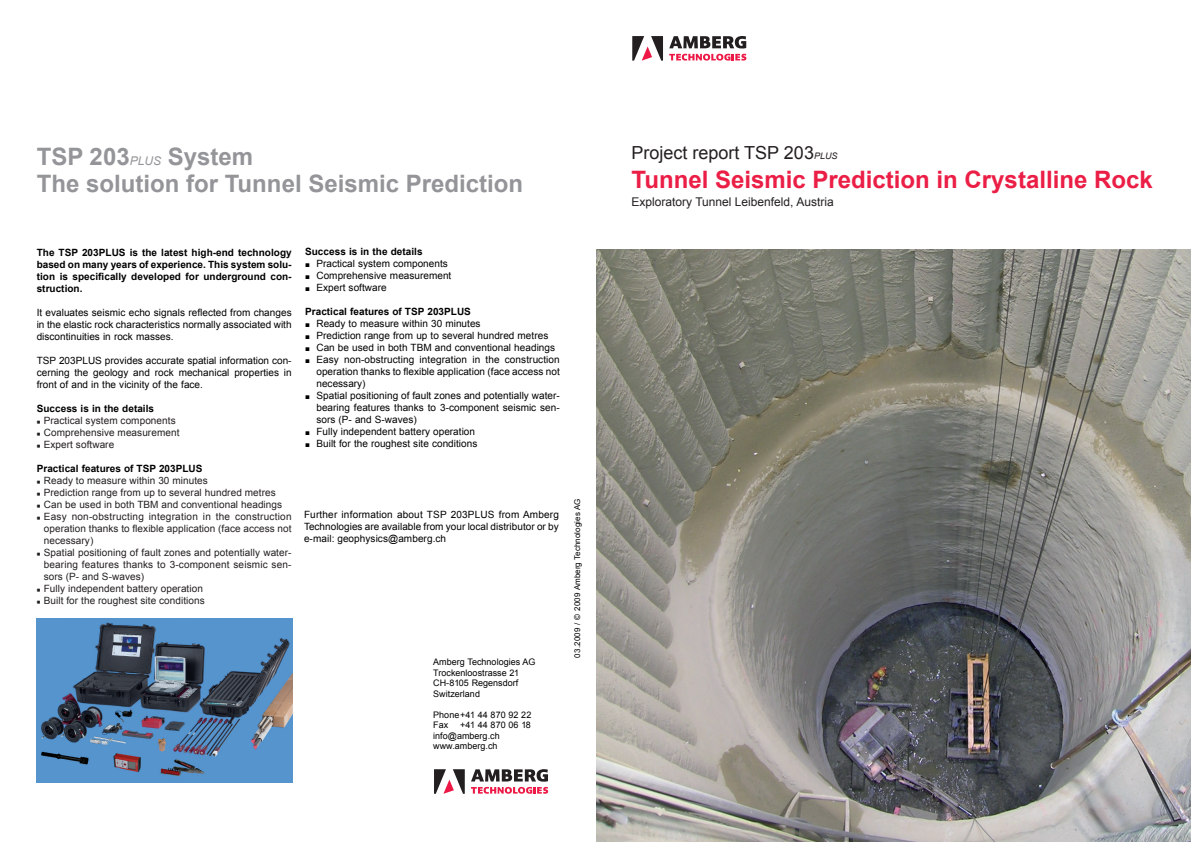
<style>
.page{position:relative;width:1191px;height:842px;background:#fff}
.page>*{position:absolute;margin:0;border:0;box-sizing:border-box;transform-origin:0 0}
.t1{font:700 24px/27px "Arial";color:#939598}
.t2{font:700 24px "Arial";color:#eb1e46}
.t3{font:18px "Arial";color:#231f20}
.t4{font:12px "Arial";color:#231f20}
.t5{font:10px/12px "Arial";letter-spacing:.005em;color:#000;text-align:justify}
.t6{font:10px/12px "Arial";letter-spacing:.005em;color:#231f20}
.t7{font:700 10px/12px "Arial";letter-spacing:.005em;color:#000;text-align:justify}
.t8{font:9px/10.5px "Arial";letter-spacing:.005em;color:#000}
.t9{font:8px "Arial";letter-spacing:.005em;color:#000}
.s1{font-weight:400;font-style:italic;font-size:12px}
.s2{font-size:8px}
.s3{font-style:italic;font-size:9px}
</style>
<div class="page">
<img style="left:596px;top:249px;width:595px;height:593px">
<svg style="left:632px;top:36px;width:31px;height:25px"></svg>
<svg style="left:669px;top:36px;width:77px;height:25px"></svg>
<svg style="left:434px;top:769px;width:31px;height:25px"></svg>
<svg style="left:471px;top:769px;width:77px;height:25px"></svg>
<img style="left:36px;top:618px;width:256px;height:165px">
<h1 class="t1" style="left:37px;top:144px;width:488px">TSP 203<span class="s1">PLUS</span> System<br>The solution for Tunnel Seismic Prediction</h1>
<p class="t7" style="left:37px;top:247px;width:256px">The TSP 203PLUS is the latest high-end technology based on many years of experience. This system solu&shy;tion is specifically developed for underground con&shy;struction.</p>
<p class="t5" style="left:37px;top:306px;width:256px">It evaluates seismic echo signals reflected from changes in the elastic rock characteristics normally associated with discontinuities in rock masses.</p>
<p class="t5" style="left:37px;top:354px;width:256px">TSP 203PLUS provides accurate spatial information con&shy;cerning the geology and rock mechanical properties in front of and in the vicinity of the face.</p>
<p class="t7" style="left:37px;top:403px;width:119px">Success is in the details</p>
<p class="t6" style="left:44px;top:414px;width:137px">Practical system components<br>Comprehensive measurement<br>Expert software</p>
<p class="t7" style="left:37px;top:463px;width:167px">Practical features of TSP 203PLUS</p>
<p class="t6" style="left:44px;top:474px;width:249px">Ready to measure within 30 minutes<br>Prediction range from up to several hundred metres Can be used in both TBM and conventional headings Easy non-obstructing integration in the construction operation thanks to flexible application (face access not necessary)<br>Spatial positioning of fault zones and potentially water&shy;bearing features thanks to 3-component seismic sen&shy;sors (P- and S-waves)<br>Fully independent battery operation<br>Built for the roughest site conditions</p>
<p class="t7" style="left:305px;top:246px;width:119px">Success is in the details</p>
<p class="t5" style="left:305px;top:258px;width:144px"><span class="s2">■</span> Practical system components</p>
<p class="t5" style="left:305px;top:270px;width:148px"><span class="s2">■</span> Comprehensive measurement</p>
<p class="t5" style="left:305px;top:282px;width:83px"><span class="s2">■</span> Expert software</p>
<p class="t7" style="left:305px;top:306px;width:167px">Practical features of TSP 203PLUS</p>
<p class="t5" style="left:305px;top:318px;width:177px"><span class="s2">■</span> Ready to measure within 30 minutes</p>
<p class="t5" style="left:305px;top:330px;width:245px"><span class="s2">■</span> Prediction range from up to several hundred metres</p>
<p class="t5" style="left:305px;top:342px;width:251px"><span class="s2">■</span> Can be used in both TBM and conventional headings</p>
<p class="t5" style="left:316px;top:354px;width:245px;text-indent:-11px"><span class="s2">■</span> Easy non-obstructing integration in the construction operation thanks to flexible application (face access not necessary)</p>
<p class="t5" style="left:316px;top:390px;width:245px;text-indent:-11px"><span class="s2">■</span> Spatial positioning of fault zones and potentially water&shy;bearing features thanks to 3-component seismic sen&shy;sors (P- and S-waves)</p>
<p class="t5" style="left:305px;top:426px;width:171px"><span class="s2">■</span> Fully independent battery operation</p>
<p class="t5" style="left:305px;top:438px;width:174px"><span class="s2">■</span> Built for the roughest site conditions</p>
<p class="t5" style="left:304px;top:508px;width:256px">Further information about TSP 203PLUS from Amberg Technologies are available from your local distributor or by e-mail: geophysics@amberg.ch</p>
<p class="t8" style="left:433px;top:657px;width:104px">Amberg Technologies AG<br>Trockenloostrasse 21<br>CH-8105 Regensdorf<br>Switzerland</p>
<p class="t8" style="left:433px;top:709px;width:100px">Phone +41 44 870 92 22<br>Fax</p>
<p class="t8" style="left:433px;top:720px;width:99px;text-indent:27px">+41 44 870 06 18 info@amberg.ch www.amberg.ch</p>
<p class="t9" style="left:572px;top:657px;width:160px;rotate:-90deg">03.2009 / © 2009 Amberg Technologies AG</p>
<h2 class="t3" style="left:631px;top:141px;width:207px">Project report TSP 203<span class="s3">PLUS</span></h2>
<h1 class="t2" style="left:631px;top:164px;width:523px">Tunnel Seismic Prediction in Crystalline Rock</h1>
<p class="t4" style="left:631px;top:194px;width:204px">Exploratory Tunnel Leibenfeld, Austria</p>
</div>
